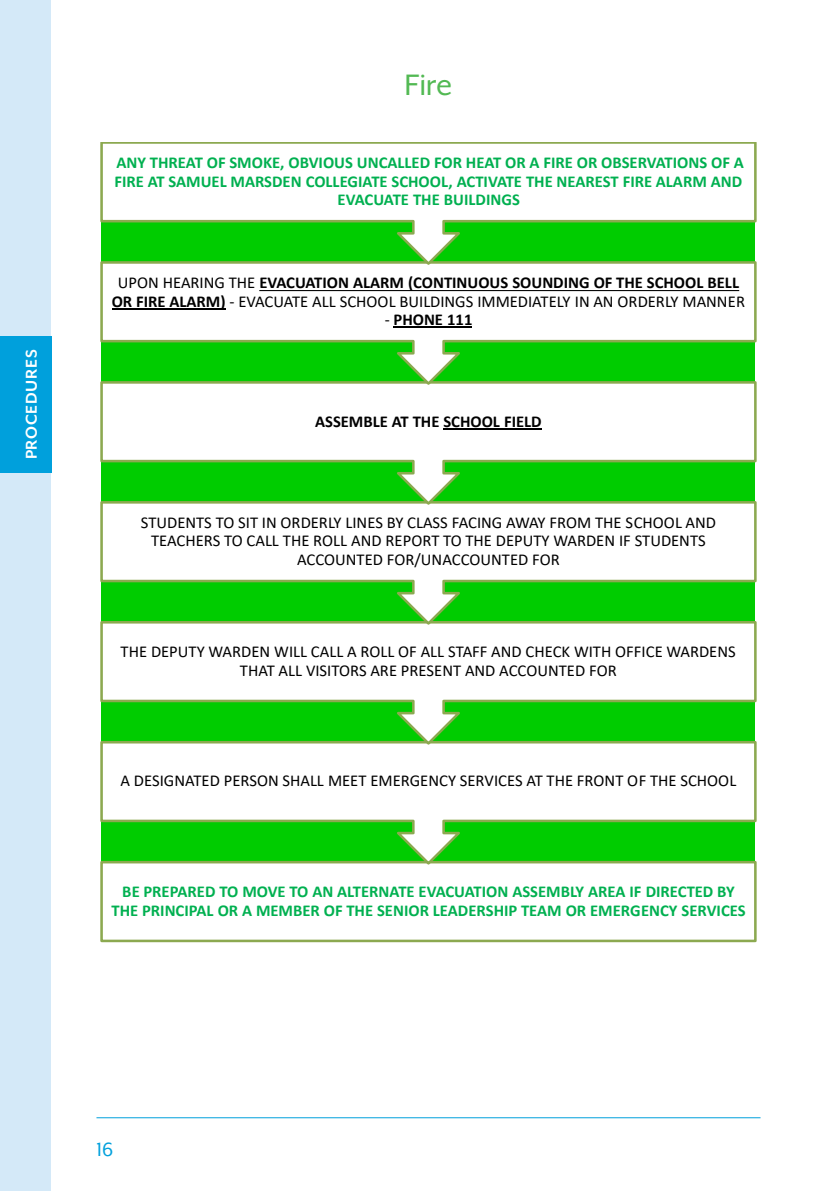
<style>
.page{position:relative;width:840px;height:1191px;background:#fff}
.page>*{position:absolute;margin:0;border:0;box-sizing:border-box;transform-origin:0 0}
.t1{font:34px "Mr Eaves XL San OT";color:#52b953}
.t2{font:22px "Mr Eaves XL San OT";color:#00a0dc}
.t3{font:700 18px "Mr Eaves XL Mod OT";letter-spacing:.04em;color:#fff}
.t4{font:16.6px/18.2px "Calibri";color:#000;text-align:center}
.t5{font:700 16.6px/18.2px "Calibri";color:#00b050;text-align:center}
.t6{font:700 16.6px "Calibri";color:#000}
.s1{font-weight:700}
.s2{font-weight:400}
</style>
<div class="page">
<hr style="left:96px;top:1117px;width:664px;height:1px;background:#00a0dc">
<div style="left:0;top:0;width:51px;height:1191px;background:#d4e9f8"></div>
<div style="left:0;top:336px;width:51px;height:136px;background:#00a0dc"></div>
<div style="left:100px;top:861px;width:656px;height:81px;border:3px solid #8ca950"></div>
<svg style="left:100px;top:747px;width:657px;height:120px"></svg>
<svg style="left:100px;top:627px;width:657px;height:120px"></svg>
<svg style="left:100px;top:507px;width:657px;height:120px"></svg>
<svg style="left:100px;top:387px;width:657px;height:120px"></svg>
<hr style="left:443px;top:428px;width:98px;height:1px;background:#000">
<svg style="left:100px;top:267px;width:657px;height:120px"></svg>
<svg style="left:259px;top:290px;width:479px;height:1px"></svg>
<hr style="left:112px;top:308px;width:113px;height:1px;background:#000">
<hr style="left:393px;top:326px;width:79px;height:2px;background:#000">
<svg style="left:100px;top:142px;width:657px;height:125px"></svg>
<p class="t3" style="left:21px;top:459px;width:112px;rotate:-90deg">PROCEDURES</p>
<h1 class="t1" style="left:404px;top:67px;width:49px">Fire</h1>
<p class="t5" style="left:114px;top:153px;width:630px">ANY THREAT OF SMOKE, OBVIOUS UNCALLED FOR HEAT OR A FIRE OR OBSERVATIONS OF A<br>FIRE AT SAMUEL MARSDEN COLLEGIATE SCHOOL, ACTIVATE THE NEAREST FIRE ALARM AND<br>EVACUATE THE BUILDINGS</p>
<p class="t4" style="left:112px;top:273px;width:634px">UPON HEARING THE <span class="s1">EVACUATION ALARM (CONTINUOUS SOUNDING OF THE SCHOOL BELL<br>OR FIRE ALARM)</span> - EVACUATE ALL SCHOOL BUILDINGS IMMEDIATELY IN AN ORDERLY MANNER</p>
<p class="t6" style="left:384px;top:307px;width:89px"><span class="s2">-</span> PHONE 111</p>
<p class="t6" style="left:315px;top:409px;width:228px">ASSEMBLE AT THE SCHOOL FIELD</p>
<p class="t4" style="left:141px;top:513px;width:576px">STUDENTS TO SIT IN ORDERLY LINES BY CLASS FACING AWAY FROM THE SCHOOL AND<br>TEACHERS TO CALL THE ROLL AND REPORT TO THE DEPUTY WARDEN IF STUDENTS<br>ACCOUNTED FOR/UNACCOUNTED FOR</p>
<p class="t4" style="left:120px;top:642px;width:616px">THE DEPUTY WARDEN WILL CALL A ROLL OF ALL STAFF AND CHECK WITH OFFICE WARDENS<br>THAT ALL VISITORS ARE PRESENT AND ACCOUNTED FOR</p>
<p class="t4" style="left:120px;top:771px;width:617px">A DESIGNATED PERSON SHALL MEET EMERGENCY SERVICES AT THE FRONT OF THE SCHOOL</p>
<p class="t5" style="left:111px;top:882px;width:635px">BE PREPARED TO MOVE TO AN ALTERNATE EVACUATION ASSEMBLY AREA IF DIRECTED BY<br>THE PRINCIPAL OR A MEMBER OF THE SENIOR LEADERSHIP TEAM OR EMERGENCY SERVICES</p>
<h2 class="t2" style="left:96px;top:1137px;width:18px">16</h2>
</div>
